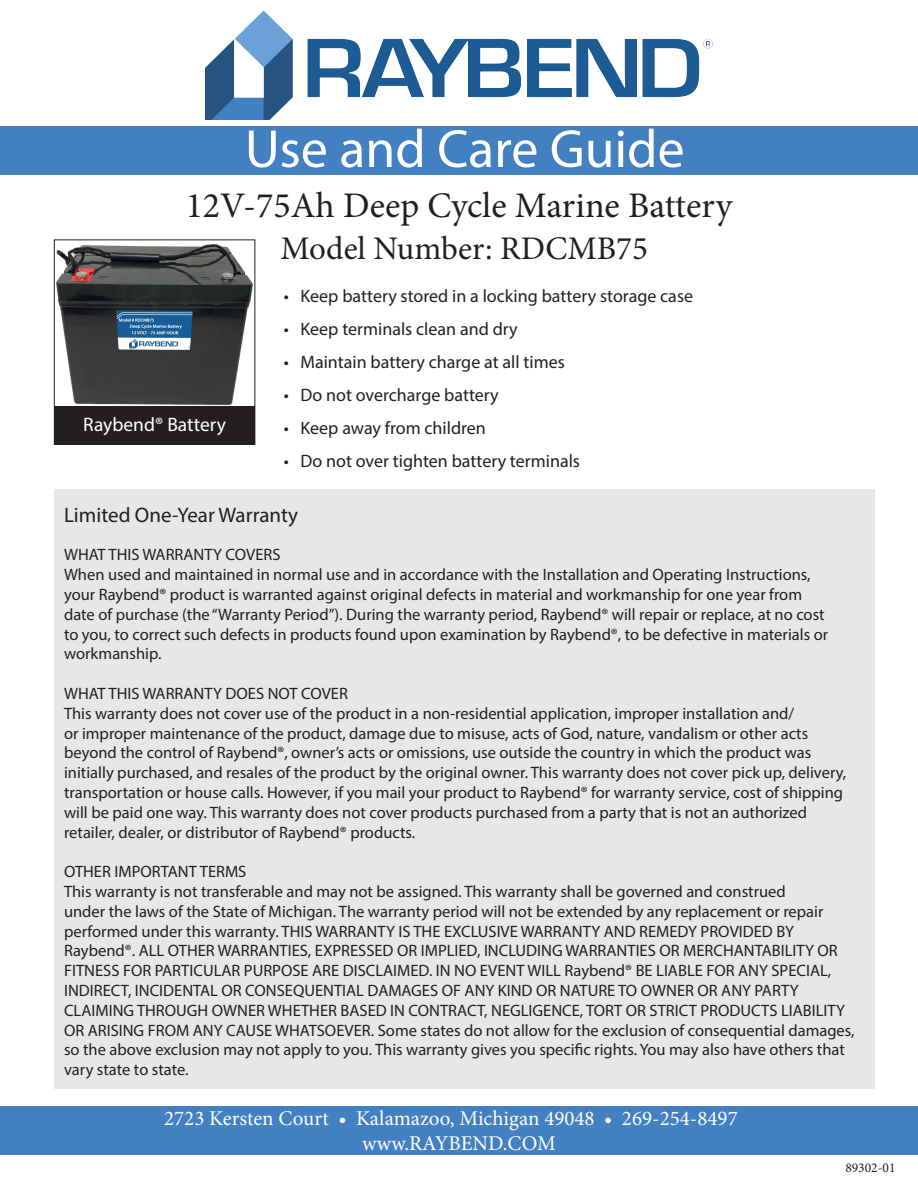
<style>
.page{position:relative;width:918px;height:1188px;background:#fff}
.page>*{position:absolute;margin:0;border:0;box-sizing:border-box;transform-origin:0 0}
.t1{font:54px "Myriad Pro";color:#fff}
.t2{font:36px "Minion Pro";color:#231f20}
.t3{font:33px "Minion Pro";color:#231f20}
.t4{font:21px "Minion Pro";color:#fff}
.t5{font:21px "Myriad Pro";color:#231f20}
.t6{font:19.5px "Myriad Pro";color:#fff}
.t7{font:18px "Myriad Pro";color:#231f20}
.t8{font:16.5px/19.8px "Myriad Pro";color:#231f20}
.t9{font:13.5px "Minion Pro";color:#231f20}
</style>
<div class="page">
<div style="left:0;top:1106px;width:918px;height:48px;background:#4280c2"></div>
<img style="left:206px;top:11px;width:506px;height:109px">
<div style="left:0;top:126px;width:918px;height:49px;background:#4280c2"></div>
<div style="left:54px;top:490px;width:820px;height:599px;background:#e6e7e9"></div>
<div style="left:54px;top:406px;width:201px;height:39px;background:#231f20"></div>
<img style="left:57px;top:245px;width:196px;height:159px">
<div style="left:54px;top:240px;width:201px;height:205px;border:1px solid #231f20"></div>
<p class="t1" style="left:245px;top:116px;width:441px">Use and Care Guide</p>
<p class="t2" style="left:186px;top:181px;width:548px">12V-75Ah Deep Cycle Marine Battery</p>
<p class="t6" style="left:83px;top:412px;width:144px">Raybend® Battery</p>
<p class="t3" style="left:281px;top:227px;width:369px">Model Number: RDCMB75</p>
<p class="t7" style="left:284px;top:285px;width:411px">• Keep battery stored in a locking battery storage case</p>
<p class="t7" style="left:284px;top:318px;width:235px">• Keep terminals clean and dry</p>
<p class="t7" style="left:284px;top:351px;width:282px">• Maintain battery charge at all times</p>
<p class="t7" style="left:284px;top:384px;width:216px">• Do not overcharge battery</p>
<p class="t7" style="left:284px;top:417px;width:203px">• Keep away from children</p>
<p class="t7" style="left:284px;top:450px;width:298px">• Do not over tighten battery terminals</p>
<p class="t5" style="left:64px;top:502px;width:236px">Limited One-Year Warranty</p>
<p class="t8" style="left:64px;top:545px;width:218px">WHAT THIS WARRANTY COVERS</p>
<p class="t8" style="left:64px;top:564px;width:766px">When used and maintained in normal use and in accordance with the Installation and Operating Instructions, your Raybend® product is warranted against original defects in material and workmanship for one year from date of purchase (the “Warranty Period”). During the warranty period, Raybend® will repair or replace, at no cost to you, to correct such defects in products found upon examination by Raybend®, to be defective in materials or workmanship.</p>
<p class="t8" style="left:64px;top:683px;width:285px">WHAT THIS WARRANTY DOES NOT COVER</p>
<p class="t8" style="left:64px;top:703px;width:784px">This warranty does not cover use of the product in a non-residential application, improper installation and/<br>or improper maintenance of the product, damage due to misuse, acts of God, nature, vandalism or other acts beyond the control of Raybend®, owner’s acts or omissions, use outside the country in which the product was initially purchased, and resales of the product by the original owner. This warranty does not cover pick up, delivery, transportation or house calls. However, if you mail your product to Raybend® for warranty service, cost of shipping will be paid one way. This warranty does not cover products purchased from a party that is not an authorized retailer, dealer, or distributor of Raybend® products.</p>
<p class="t8" style="left:64px;top:861px;width:184px">OTHER IMPORTANT TERMS</p>
<p class="t8" style="left:64px;top:881px;width:792px">This warranty is not transferable and may not be assigned. This warranty shall be governed and construed<br>under the laws of the State of Michigan. The warranty period will not be extended by any replacement or repair performed under this warranty. THIS WARRANTY IS THE EXCLUSIVE WARRANTY AND REMEDY PROVIDED BY Raybend®. ALL OTHER WARRANTIES, EXPRESSED OR IMPLIED, INCLUDING WARRANTIES OR MERCHANTABILITY OR FITNESS FOR PARTICULAR PURPOSE ARE DISCLAIMED. IN NO EVENT WILL Raybend® BE LIABLE FOR ANY SPECIAL, INDIRECT, INCIDENTAL OR CONSEQUENTIAL DAMAGES OF ANY KIND OR NATURE TO OWNER OR ANY PARTY CLAIMING THROUGH OWNER WHETHER BASED IN CONTRACT, NEGLIGENCE, TORT OR STRICT PRODUCTS LIABILITY OR ARISING FROM ANY CAUSE WHATSOEVER. Some states do not allow for the exclusion of consequential damages, so the above exclusion may not apply to you. This warranty gives you specific rights. You may also have others that vary state to state.</p>
<p class="t4" style="left:164px;top:1104px;width:575px">2723 Kersten Court • Kalamazoo, Michigan 49048 • 269-254-8497</p>
<p class="t4" style="left:362px;top:1129px;width:195px">www.RAYBEND.COM</p>
<p class="t9" style="left:845px;top:1159px;width:52px">89302-01</p>
</div>
